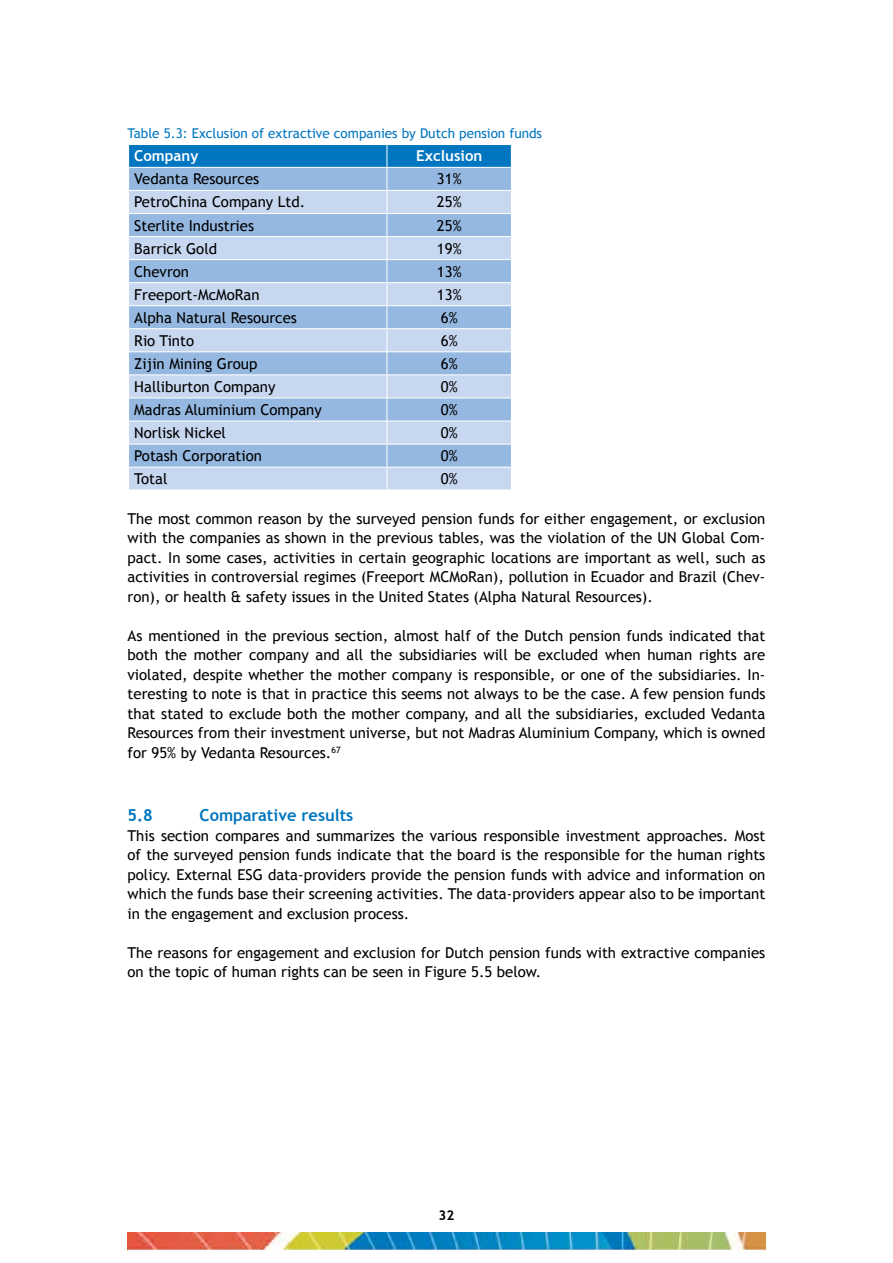
<style>
.page{position:relative;width:893px;height:1263px;background:#fff}
.page>*{position:absolute;margin:0;border:0;box-sizing:border-box;transform-origin:0 0}
.t1{font:700 16.5px "Trebuchet MS";color:#0076c0}
.t2{font:15px/19.5px "Trebuchet MS";color:#000;text-align:justify}
.t3{font:700 15px "Trebuchet MS";color:#fff}
.t4{font:13.5px "Trebuchet MS";color:#0076c0}
.t5{font:700 13.5px "Trebuchet MS";color:#000}
</style>
<div class="page">
<img style="left:128px;top:1232px;width:638px;height:20px">
<div style="left:128px;top:1250px;width:636px;height:12px;background:#fff"></div>
<svg style="left:128px;top:145px;width:384px;height:344px"></svg>
<p class="t4" style="left:128px;top:125px;width:416px">Table 5.3: Exclusion of extractive companies by Dutch pension funds</p>
<p class="t3" style="left:134px;top:147px;width:66px">Company</p>
<p class="t3" style="left:416px;top:147px;width:68px">Exclusion</p>
<p class="t2" style="left:134px;top:170px;width:126px">Vedanta Resources</p>
<p class="t2" style="left:437px;top:170px;width:26px">31%</p>
<p class="t2" style="left:134px;top:193px;width:172px">PetroChina Company Ltd.</p>
<p class="t2" style="left:437px;top:193px;width:26px">25%</p>
<p class="t2" style="left:134px;top:216px;width:121px">Sterlite Industries</p>
<p class="t2" style="left:437px;top:216px;width:26px">25%</p>
<p class="t2" style="left:134px;top:239px;width:84px">Barrick Gold</p>
<p class="t2" style="left:437px;top:239px;width:26px">19%</p>
<p class="t2" style="left:134px;top:262px;width:56px">Chevron</p>
<p class="t2" style="left:437px;top:262px;width:26px">13%</p>
<p class="t2" style="left:134px;top:285px;width:127px">Freeport-McMoRan</p>
<p class="t2" style="left:437px;top:285px;width:26px">13%</p>
<p class="t2" style="left:134px;top:308px;width:164px">Alpha Natural Resources</p>
<p class="t2" style="left:441px;top:308px;width:18px">6%</p>
<p class="t2" style="left:134px;top:331px;width:61px">Rio Tinto</p>
<p class="t2" style="left:441px;top:331px;width:18px">6%</p>
<p class="t2" style="left:134px;top:354px;width:125px">Zijin Mining Group</p>
<p class="t2" style="left:441px;top:354px;width:18px">6%</p>
<p class="t2" style="left:134px;top:377px;width:143px">Halliburton Company</p>
<p class="t2" style="left:441px;top:377px;width:18px">0%</p>
<p class="t2" style="left:134px;top:400px;width:189px">Madras Aluminium Company</p>
<p class="t2" style="left:441px;top:400px;width:18px">0%</p>
<p class="t2" style="left:134px;top:423px;width:93px">Norlisk Nickel</p>
<p class="t2" style="left:441px;top:423px;width:18px">0%</p>
<p class="t2" style="left:134px;top:446px;width:129px">Potash Corporation</p>
<p class="t2" style="left:441px;top:446px;width:18px">0%</p>
<p class="t2" style="left:134px;top:469px;width:35px">Total</p>
<p class="t2" style="left:441px;top:469px;width:18px">0%</p>
<p class="t2" style="left:128px;top:509px;width:639px">The most common reason by the surveyed pension funds for either engagement, or exclusion with the companies as shown in the previous tables, was the violation of the UN Global Com&shy;pact. In some cases, activities in certain geographic locations are important as well, such as activities in controversial regimes (Freeport MCMoRan), pollution in Ecuador and Brazil (Chev&shy;ron), or health &amp; safety issues in the United States (Alpha Natural Resources).</p>
<p class="t2" style="left:128px;top:626px;width:639px">As mentioned in the previous section, almost half of the Dutch pension funds indicated that both the mother company and all the subsidiaries will be excluded when human rights are violated, despite whether the mother company is responsible, or one of the subsidiaries. In&shy;teresting to note is that in practice this seems not always to be the case. A few pension funds that stated to exclude both the mother company, and all the subsidiaries, excluded Vedanta Resources from their investment universe, but not Madras Aluminium Company, which is owned for 95% by Vedanta Resources.<sup>67</sup></p>
<p class="t1" style="left:128px;top:805px;width:27px">5.8</p>
<p class="t1" style="left:200px;top:805px;width:155px">Comparative results</p>
<p class="t2" style="left:128px;top:826px;width:639px">This section compares and summarizes the various responsible investment approaches. Most of the surveyed pension funds indicate that the board is the responsible for the human rights policy. External ESG data-providers provide the pension funds with advice and information on which the funds base their screening activities. The data-providers appear also to be important in the engagement and exclusion process.</p>
<p class="t2" style="left:128px;top:943px;width:639px">The reasons for engagement and exclusion for Dutch pension funds with extractive companies on the topic of human rights can be seen in Figure 5.5 below.</p>
<p class="t5" style="left:439px;top:1207px;width:17px">32</p>
</div>
